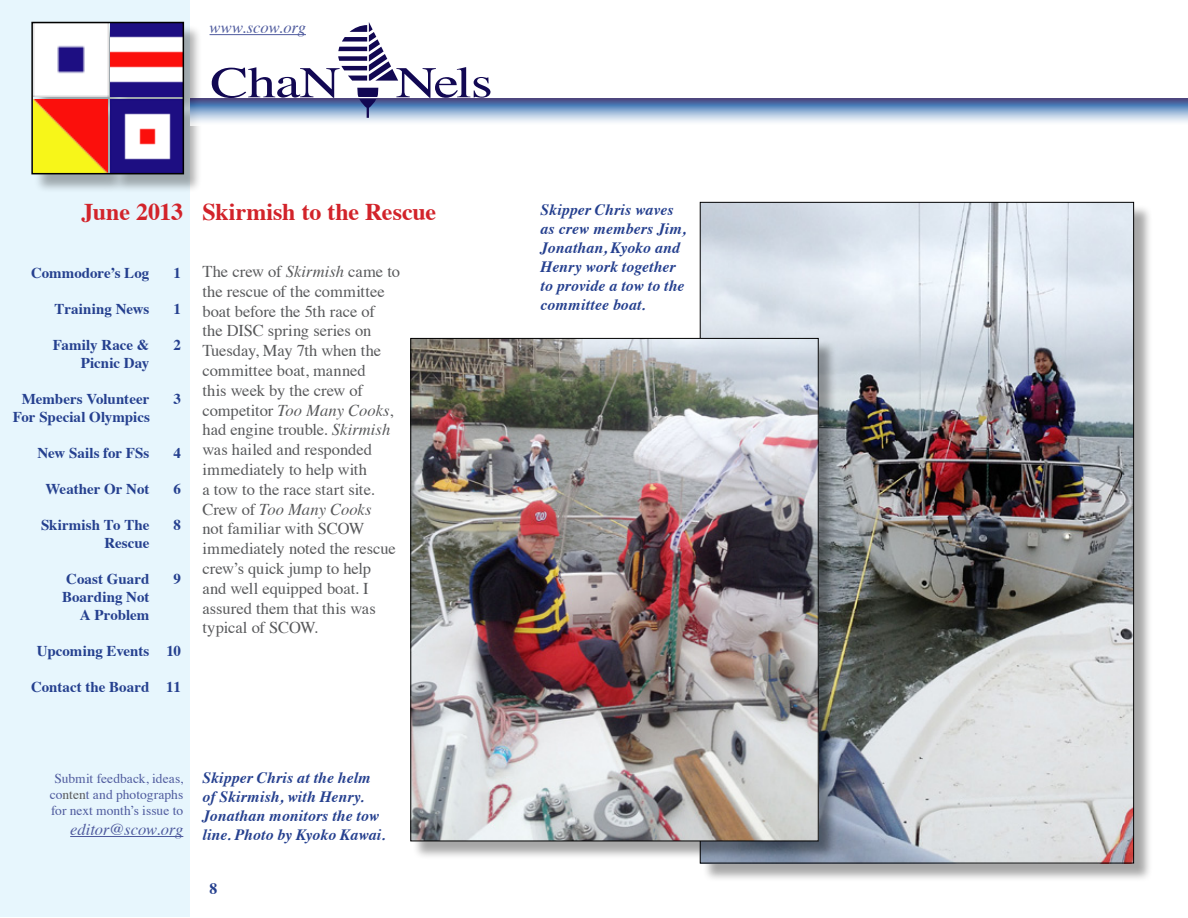
<style>
.page{position:relative;width:1188px;height:918px;background:#fff}
.page>*{position:absolute;margin:0;border:0;box-sizing:border-box;transform-origin:0 0}
.t1{font:43.95px "Times";letter-spacing:-.015em;color:#120853;scale:1.29 1}
.t2{font:700 24px "Times";letter-spacing:-.005em;color:#d2232a}
.t3{font:16.5px/19.8px "Times";letter-spacing:-.005em;color:#58595b}
.t4{font:italic 16.5px "Times";color:#4f5b9e}
.t5{font:italic 700 15.75px/18.9px "Times";letter-spacing:.01em;color:#25408f}
.t6{font:700 15.75px "Times";color:#25408f}
.t7{font:700 15px/18px "Times";color:#25408f;text-align:right}
.t8{font:13.5px/16.2px "Times";color:#4f5b9e;text-align:center}
.s1{font-style:italic}
.s2{color:#58595b}
</style>
<div class="page">
<div style="left:0;top:1px;width:190px;height:916px;background:#e7f6fd"></div>
<hr style="left:210px;top:34px;width:96px;height:1px;background:#4f5b9e">
<div style="left:34px;top:24px;width:169px;height:169px;background:#000;opacity:.32"></div>
<img style="left:34px;top:25px;width:74px;height:72px">
<img style="left:111px;top:25px;width:70px;height:72px">
<img style="left:34px;top:100px;width:74px;height:71px">
<img style="left:111px;top:100px;width:70px;height:71px">
<div style="left:31px;top:22px;width:153px;height:152px;border:2px solid #000"></div>
<svg style="left:190px;top:99px;width:997px;height:26px"></svg>
<svg style="left:338px;top:22px;width:60px;height:59px"></svg>
<svg style="left:357px;top:88px;width:21px;height:30px"></svg>
<hr style="left:70px;top:836px;width:113px;height:1px;background:#4f5b9e">
<div style="left:702px;top:204px;width:450px;height:678px;background:#000;opacity:.35"></div>
<img style="left:702px;top:204px;width:430px;height:657px">
<div style="left:413px;top:340px;width:424px;height:520px;background:#000;opacity:.35"></div>
<img style="left:412px;top:340px;width:405px;height:499px">
<p class="t4" style="left:210px;top:14px;width:98px">www.scow.org</p>
<h1 class="t1" style="left:210px;top:41px;width:102px">ChaN</h1>
<h1 class="t1" style="left:396px;top:41px;width:77px">Nels</h1>
<h2 class="t2" style="left:82px;top:189px;width:103px">June 2013</h2>
<p class="t7" style="left:31px;top:262px;width:120px">Commodore’s Log</p>
<p class="t7" style="left:173px;top:262px;width:9px">1</p>
<p class="t7" style="left:54px;top:298px;width:96px">Training News</p>
<p class="t7" style="left:173px;top:298px;width:9px">1</p>
<p class="t7" style="left:53px;top:334px;width:98px">Family Race &amp;</p>
<p class="t7" style="left:173px;top:334px;width:9px">2</p>
<p class="t7" style="left:81px;top:352px;width:70px">Picnic Day</p>
<p class="t7" style="left:22px;top:388px;width:129px">Members Volunteer</p>
<p class="t7" style="left:173px;top:388px;width:9px">3</p>
<p class="t7" style="left:13px;top:406px;width:139px">For Special Olympics</p>
<p class="t7" style="left:37px;top:442px;width:114px">New Sails for FSs</p>
<p class="t7" style="left:173px;top:442px;width:9px">4</p>
<p class="t7" style="left:45px;top:478px;width:105px">Weather Or Not</p>
<p class="t7" style="left:173px;top:478px;width:9px">6</p>
<p class="t7" style="left:41px;top:514px;width:110px">Skirmish To The</p>
<p class="t7" style="left:173px;top:514px;width:9px">8</p>
<p class="t7" style="left:105px;top:532px;width:46px">Rescue</p>
<p class="t7" style="left:66px;top:568px;width:85px">Coast Guard</p>
<p class="t7" style="left:173px;top:568px;width:9px">9</p>
<p class="t7" style="left:62px;top:586px;width:89px">Boarding Not<br>A Problem</p>
<p class="t7" style="left:37px;top:640px;width:145px">Upcoming Events 10</p>
<p class="t7" style="left:31px;top:676px;width:151px">Contact the Board 11</p>
<h2 class="t2" style="left:202px;top:189px;width:235px">Skirmish to the Rescue</h2>
<p class="t5" style="left:541px;top:199px;width:147px">Skipper Chris waves as crew members Jim,<br>Jonathan, Kyoko and<br>Henry work together to provide a tow to the committee boat.</p>
<p class="t3" style="left:202px;top:260px;width:199px">The crew of <span class="s1">Skirmish</span> came to the rescue of the committee boat before the 5th race of<br>the DISC spring series on<br>Tuesday, May 7th when the committee boat, manned<br>this week by the crew of competitor <span class="s1">Too Many Cooks</span>, had engine trouble. <span class="s1">Skirmish </span>was hailed and responded immediately to help with<br>a tow to the race start site.<br>Crew of <span class="s1">Too Many Cooks<br></span>not familiar with SCOW immediately noted the rescue crew’s quick jump to help<br>and well equipped boat. I assured them that this was typical of SCOW.</p>
<p class="t8" style="left:50px;top:769px;width:135px">Submit feedback, ideas, co<span class="s2">nten</span>t and photographs for next month’s issue to</p>
<p class="t4" style="left:70px;top:815px;width:115px">editor@scow.org</p>
<p class="t5" style="left:202px;top:767px;width:184px">Skipper Chris at the helm of Skirmish, with Henry.<br>Jonathan monitors the tow line. Photo by Kyoko Kawai.</p>
<p class="t6" style="left:210px;top:874px;width:9px">8</p>
</div>
